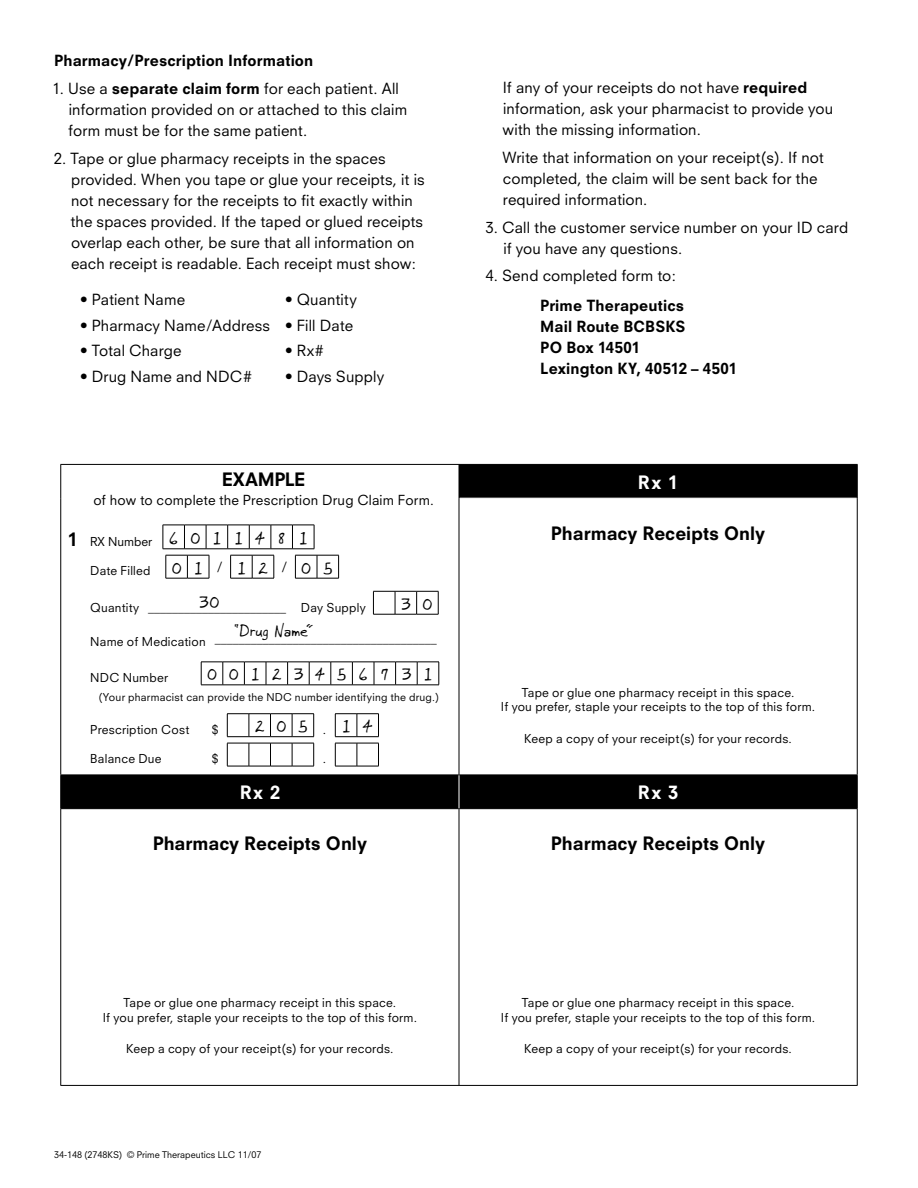
<style>
.page{position:relative;width:918px;height:1188px;background:#fff}
.page>*{position:absolute;margin:0;border:0;box-sizing:border-box;transform-origin:0 0}
.t1{font:800 18px "Neuzeit S";color:#000}
.t2{font:18px "GFY Brutus";letter-spacing:.69em;color:#000}
.t3{font:18px "GFY Brutus";letter-spacing:.665em;color:#000}
.t4{font:18px "GFY Brutus";letter-spacing:.02em;color:#000}
.t5{font:800 18px "Neuzeit S";color:#fff}
.t6{font:15px/21px "Neuzeit S";letter-spacing:.01em;color:#000}
.t7{font:800 15px/21px "Neuzeit S";letter-spacing:.005em;color:#000}
.t8{font:13.5px "Neuzeit S";letter-spacing:.015em;color:#000}
.t9{font:12px/14.4px "Neuzeit S";letter-spacing:.02em;color:#000;text-align:center}
.t10{font:12px "Neuzeit S";color:#000}
.t11{font:10.5px "Neuzeit S";letter-spacing:.025em;color:#000}
.t12{font:9px "Neuzeit S";color:#000}
.s1{font-weight:800}
.s2{font-weight:800;font-size:18px}
.s3{font-style:inherit}
</style>
<div class="page">
<svg style="left:61px;top:465px;width:796px;height:343px"></svg>
<hr style="left:60px;top:465px;width:1px;height:33px;background:#000">
<hr style="left:60px;top:498px;width:1px;height:277px;background:#000">
<hr style="left:60px;top:775px;width:399px;height:1px;background:#000">
<hr style="left:60px;top:775px;width:1px;height:33px;background:#000">
<hr style="left:459px;top:775px;width:399px;height:1px;background:#000">
<hr style="left:857px;top:775px;width:1px;height:33px;background:#000">
<hr style="left:60px;top:808px;width:399px;height:1px;background:#000">
<hr style="left:60px;top:809px;width:1px;height:276px;background:#000">
<hr style="left:459px;top:808px;width:399px;height:1px;background:#000">
<hr style="left:459px;top:809px;width:1px;height:276px;background:#000">
<hr style="left:857px;top:809px;width:1px;height:276px;background:#000">
<hr style="left:60px;top:1085px;width:399px;height:1px;background:#000">
<hr style="left:459px;top:1085px;width:399px;height:1px;background:#000">
<hr style="left:459px;top:775px;width:1px;height:33px;background:#fff">
<hr style="left:459px;top:498px;width:398px;height:1px;background:#fff">
<hr style="left:459px;top:465px;width:1px;height:33px;background:#000">
<hr style="left:459px;top:498px;width:1px;height:277px;background:#000">
<hr style="left:60px;top:464px;width:399px;height:1px;background:#000">
<hr style="left:459px;top:464px;width:399px;height:1px;background:#000">
<hr style="left:857px;top:465px;width:1px;height:33px;background:#000">
<hr style="left:857px;top:498px;width:1px;height:277px;background:#000">
<svg style="left:163px;top:525px;width:176px;height:54px"></svg>
<svg style="left:373px;top:591px;width:66px;height:24px"></svg>
<svg style="left:201px;top:662px;width:239px;height:24px"></svg>
<svg style="left:227px;top:713px;width:87px;height:24px"></svg>
<svg style="left:335px;top:713px;width:44px;height:24px"></svg>
<svg style="left:227px;top:743px;width:87px;height:24px"></svg>
<svg style="left:335px;top:743px;width:44px;height:24px"></svg>
<p class="t7" style="left:54px;top:50px;width:261px">Pharmacy/Prescription Information</p>
<p class="t6" style="left:68px;top:78px;width:340px;text-indent:-16px">1. Use a <span class="s1">separate claim form</span> for each patient. All information provided on or attached to this claim form must be for the same patient.</p>
<p class="t6" style="left:71px;top:147px;width:356px;text-indent:-17px">2. Tape or glue pharmacy receipts in the spaces provided. When you tape or glue your receipts, it is not necessary for the receipts to fit exactly within the spaces provided. If the taped or glued receipts overlap each other, be sure that all information on each receipt is readable. Each receipt must show:</p>
<p class="t6" style="left:80px;top:289px;width:107px">• Patient Name</p>
<p class="t6" style="left:285px;top:289px;width:73px">• Quantity</p>
<p class="t6" style="left:80px;top:315px;width:275px">• Pharmacy Name/Address • Fill Date</p>
<p class="t6" style="left:80px;top:340px;width:103px">• Total Charge</p>
<p class="t6" style="left:285px;top:340px;width:40px">• Rx#</p>
<p class="t6" style="left:80px;top:366px;width:173px">• Drug Name and NDC#</p>
<p class="t6" style="left:285px;top:366px;width:101px">• Days Supply</p>
<p class="t1" style="left:222px;top:468px;width:37px">Example</p>
<p class="t8" style="left:93px;top:492px;width:342px">of how to complete the Prescription Drug Claim Form.</p>
<p class="t10" style="left:68px;top:534px;width:241px"><span class="s2">1</span> RX Number <sup>601148</sup> <sup>1</sup></p>
<p class="t9" style="left:90px;top:564px;width:243px">Date Filled <sup>0</sup> <sup>1</sup> <sup>/</sup> <sup>1</sup> <sup>2</sup> <sup>/</sup> <sup>0</sup> <sup>5</sup></p>
<p class="t9" style="left:90px;top:600px;width:277px">Quantity _______________________ Day Supply</p>
<p class="t3" style="left:401px;top:593px;width:33px">3 0</p>
<p class="t9" style="left:90px;top:631px;width:348px">Name of Medication _____________________________________</p>
<p class="t9" style="left:90px;top:670px;width:79px">NDC Number</p>
<p class="t2" style="left:207px;top:664px;width:227px">00123456731</p>
<p class="t11" style="left:99px;top:691px;width:342px">(Your pharmacist can provide the NDC number identifying the drug.)</p>
<p class="t9" style="left:90px;top:722px;width:101px">Prescription Cost</p>
<p class="t9" style="left:212px;top:722px;width:8px">$</p>
<p class="t3" style="left:255px;top:716px;width:119px">205 <sub>.</sub> 14</p>
<p class="t9" style="left:90px;top:752px;width:73px">Balance Due</p>
<p class="t9" style="left:212px;top:752px;width:8px">$</p>
<p class="t9" style="left:323px;top:752px;width:5px">.</p>
<p class="t3" style="left:199px;top:591px;width:23px">30</p>
<p class="t4" style="left:235px;top:620px;width:80px">“Drug Name”</p>
<p class="t6" style="left:503px;top:77px;width:332px">If any of your receipts do not have <span class="s1">required </span>information, ask your pharmacist to provide you with the missing information.</p>
<p class="t6" style="left:502px;top:147px;width:323px">Write that information on your receipt(s). If not completed, the claim will be sent back for the required information.</p>
<p class="t6" style="left:503px;top:217px;width:346px;text-indent:-18px">3. Call the customer service number on your ID card if you have any questions.</p>
<p class="t6" style="left:485px;top:265px;width:192px">4. Send completed form to:</p>
<p class="t7" style="left:540px;top:295px;width:199px">Prime Therapeutics<br>Mail Route BCBSKS<br>PO Box 14501<br>Lexington KY, 40512 – 4501</p>
<p class="t5" style="left:638px;top:471px;width:42px">Rx 1</p>
<p class="t1" style="left:551px;top:522px;width:216px">Pharmacy Receipts Only</p>
<p class="t9" style="left:501px;top:685px;width:316px">Tape or glue one pharmacy receipt in this space.<br>If you prefer, staple your receipts to the top of this form.</p>
<p class="t9" style="left:524px;top:731px;width:269px">Keep a copy of your receipt(s) for your records.</p>
<p class="t5" style="left:240px;top:781px;width:42px">Rx 2</p>
<p class="t5" style="left:638px;top:781px;width:42px">Rx 3</p>
<p class="t1" style="left:153px;top:833px;width:216px">Pharmacy Receipts Only</p>
<p class="t1" style="left:551px;top:833px;width:216px">Pharmacy Receipts Only</p>
<p class="t9" style="left:103px;top:996px;width:316px">Tape or glue one pharmacy receipt in this space.<br>If you prefer, staple your receipts to the top of this form.</p>
<p class="t9" style="left:126px;top:1042px;width:269px">Keep a copy of your receipt(s) for your records.</p>
<p class="t12" style="left:54px;top:1149px;width:209px">34-148 (2748KS) © <span class="s3">Prime Therapeutics</span> LLC 11/07</p>
<p class="t9" style="left:501px;top:996px;width:316px">Tape or glue one pharmacy receipt in this space.<br>If you prefer, staple your receipts to the top of this form.</p>
<p class="t9" style="left:524px;top:1042px;width:269px">Keep a copy of your receipt(s) for your records.</p>
</div>
